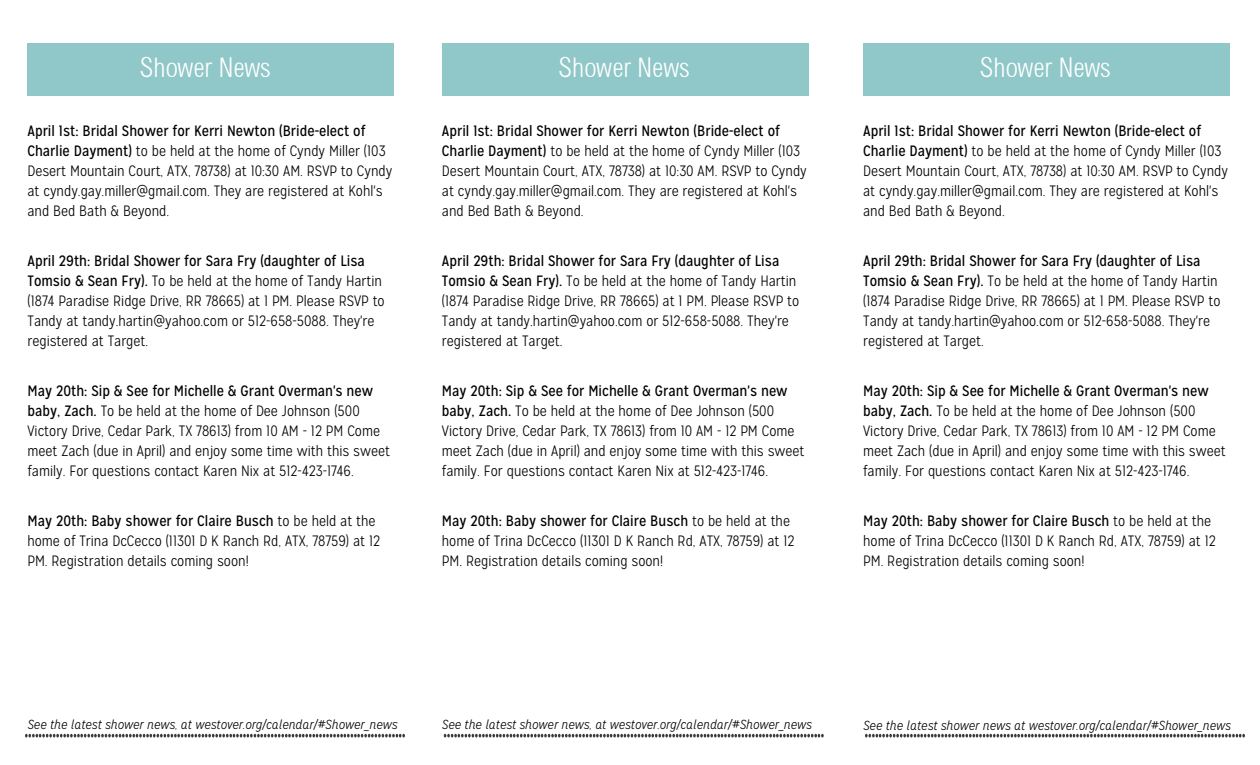
<style>
.page{position:relative;width:1260px;height:765px;background:#fff}
.page>*{position:absolute;margin:0;border:0;box-sizing:border-box;transform-origin:0 0}
.Paragraph_Style_2_co{font:27.5px "Sertig";color:#fff}
.Paragraph_Style_2_co-2{font:300 15px/20px "Mission Gothic";color:#000}
.Paragraph_Style_2_co-3{font:italic 300 13.12px "Mission Gothic";color:#000}
.s1{font-weight:400}
</style>
<div class="page">
<svg style="left:25px;top:734px;width:380px;height:3px"></svg>
<div style="left:28px;top:44px;width:366px;height:52px;background:#90c7c8"></div>
<svg style="left:444px;top:734px;width:380px;height:3px"></svg>
<div style="left:442px;top:44px;width:367px;height:52px;background:#90c7c8"></div>
<svg style="left:865px;top:734px;width:380px;height:3px"></svg>
<div style="left:863px;top:44px;width:367px;height:52px;background:#90c7c8"></div>
<p class="Paragraph_Style_2_co" style="left:140px;top:51px;width:133px">Shower News</p>
<p class="Paragraph_Style_2_co" style="left:558px;top:51px;width:133px">Shower News</p>
<p class="Paragraph_Style_2_co" style="left:980px;top:51px;width:133px">Shower News</p>
<p class="Paragraph_Style_2_co-2" style="left:28px;top:121px;width:366px"><span class="s1">April 1st: Bridal Shower for Kerri Newton (Bride-elect of Charlie Dayment)</span> to be held at the home of Cyndy Miller (103<br>Desert Mountain Court, ATX, 78738) at 10:30 AM. RSVP to Cyndy at cyndy.gay.miller@gmail.com. They are registered at Kohl's and Bed Bath &amp; Beyond.</p>
<p class="Paragraph_Style_2_co-2" style="left:28px;top:251px;width:359px"><span class="s1">April 29th: Bridal Shower for Sara Fry (daughter of Lisa Tomsio &amp; Sean Fry).</span> To be held at the home of Tandy Hartin (1874 Paradise Ridge Drive, RR 78665) at 1 PM. Please RSVP to Tandy at tandy.hartin@yahoo.com or 512-658-5088. They're registered at Target.</p>
<p class="Paragraph_Style_2_co-2" style="left:28px;top:381px;width:364px"><span class="s1">May 20th: Sip &amp; See for Michelle &amp; Grant Overman's new baby, Zach.</span> To be held at the home of Dee Johnson (500<br>Victory Drive, Cedar Park, TX 78613) from 10 AM - 12 PM Come meet Zach (due in April) and enjoy some time with this sweet family. For questions contact Karen Nix at 512-423-1746.</p>
<p class="Paragraph_Style_2_co-2" style="left:28px;top:511px;width:354px"><span class="s1">May 20th: Baby shower for Claire Busch</span> to be held at the home of Trina DcCecco (11301 D K Ranch Rd, ATX, 78759) at 12<br>PM. Registration details coming soon!</p>
<p class="Paragraph_Style_2_co-2" style="left:442px;top:121px;width:366px"><span class="s1">April 1st: Bridal Shower for Kerri Newton (Bride-elect of Charlie Dayment)</span> to be held at the home of Cyndy Miller (103<br>Desert Mountain Court, ATX, 78738) at 10:30 AM. RSVP to Cyndy at cyndy.gay.miller@gmail.com. They are registered at Kohl's and Bed Bath &amp; Beyond.</p>
<p class="Paragraph_Style_2_co-2" style="left:442px;top:251px;width:359px"><span class="s1">April 29th: Bridal Shower for Sara Fry (daughter of Lisa Tomsio &amp; Sean Fry).</span> To be held at the home of Tandy Hartin (1874 Paradise Ridge Drive, RR 78665) at 1 PM. Please RSVP to Tandy at tandy.hartin@yahoo.com or 512-658-5088. They're registered at Target.</p>
<p class="Paragraph_Style_2_co-2" style="left:442px;top:381px;width:364px"><span class="s1">May 20th: Sip &amp; See for Michelle &amp; Grant Overman's new baby, Zach.</span> To be held at the home of Dee Johnson (500<br>Victory Drive, Cedar Park, TX 78613) from 10 AM - 12 PM Come meet Zach (due in April) and enjoy some time with this sweet family. For questions contact Karen Nix at 512-423-1746.</p>
<p class="Paragraph_Style_2_co-2" style="left:442px;top:511px;width:354px"><span class="s1">May 20th: Baby shower for Claire Busch</span> to be held at the home of Trina DcCecco (11301 D K Ranch Rd, ATX, 78759) at 12<br>PM. Registration details coming soon!</p>
<p class="Paragraph_Style_2_co-2" style="left:863px;top:121px;width:366px"><span class="s1">April 1st: Bridal Shower for Kerri Newton (Bride-elect of Charlie Dayment)</span> to be held at the home of Cyndy Miller (103<br>Desert Mountain Court, ATX, 78738) at 10:30 AM. RSVP to Cyndy at cyndy.gay.miller@gmail.com. They are registered at Kohl's and Bed Bath &amp; Beyond.</p>
<p class="Paragraph_Style_2_co-2" style="left:863px;top:251px;width:359px"><span class="s1">April 29th: Bridal Shower for Sara Fry (daughter of Lisa Tomsio &amp; Sean Fry).</span> To be held at the home of Tandy Hartin (1874 Paradise Ridge Drive, RR 78665) at 1 PM. Please RSVP to Tandy at tandy.hartin@yahoo.com or 512-658-5088. They're registered at Target.</p>
<p class="Paragraph_Style_2_co-2" style="left:863px;top:381px;width:364px"><span class="s1">May 20th: Sip &amp; See for Michelle &amp; Grant Overman's new baby, Zach.</span> To be held at the home of Dee Johnson (500<br>Victory Drive, Cedar Park, TX 78613) from 10 AM - 12 PM Come meet Zach (due in April) and enjoy some time with this sweet family. For questions contact Karen Nix at 512-423-1746.</p>
<p class="Paragraph_Style_2_co-2" style="left:863px;top:511px;width:354px"><span class="s1">May 20th: Baby shower for Claire Busch</span> to be held at the home of Trina DcCecco (11301 D K Ranch Rd, ATX, 78759) at 12<br>PM. Registration details coming soon!</p>
<p class="Paragraph_Style_2_co-3" style="left:28px;top:716px;width:372px">See the latest shower news, at westover.org/calendar/#Shower_news</p>
<p class="Paragraph_Style_2_co-3" style="left:442px;top:716px;width:372px">See the latest shower news, at westover.org/calendar/#Shower_news</p>
<p class="Paragraph_Style_2_co-3" style="left:863px;top:718px;width:369px">See the latest shower news at westover.org/calendar/#Shower_news</p>
</div>
